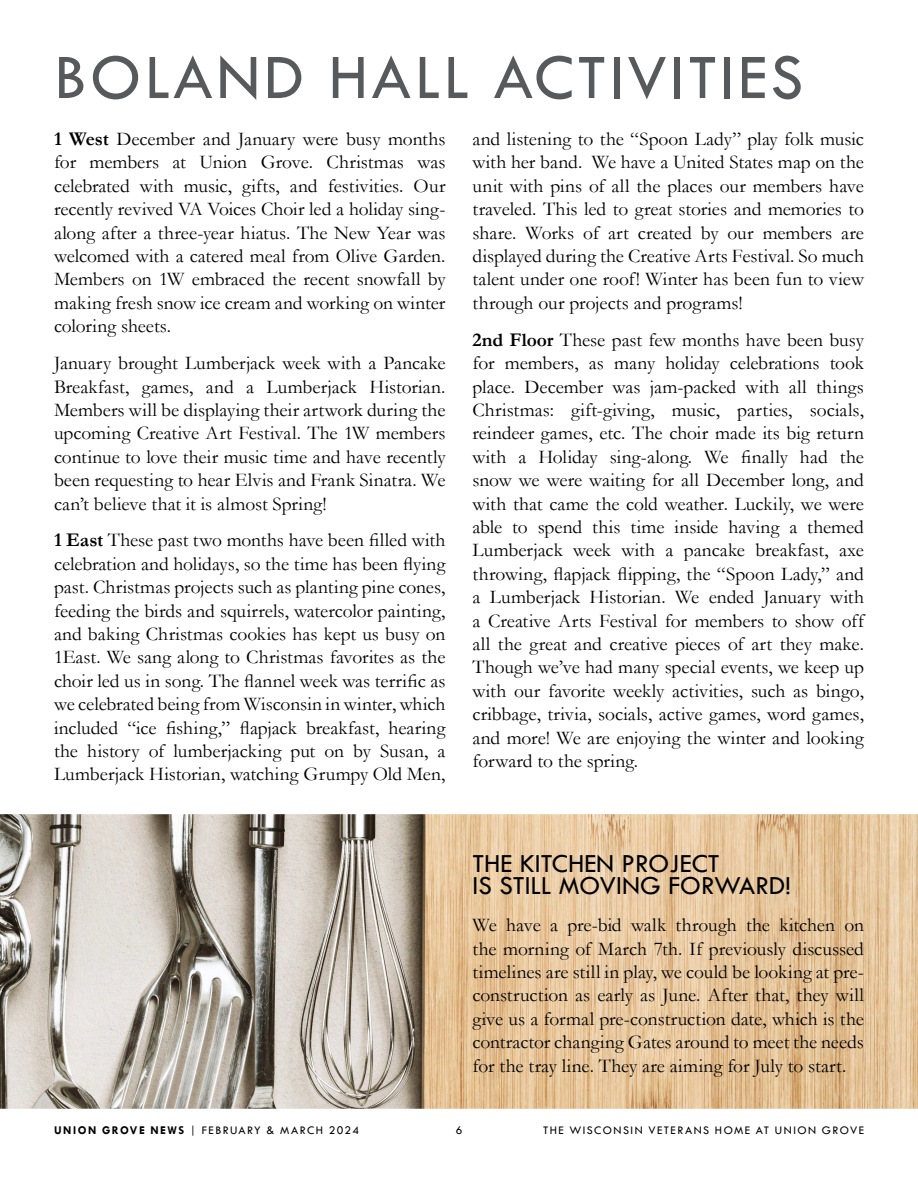
<style>
.page{position:relative;width:918px;height:1188px;background:#fff}
.page>*{position:absolute;margin:0;border:0;box-sizing:border-box;transform-origin:0 0}
.t1{font:66px "Tw Cen";letter-spacing:.05em;color:#58595b}
.t2{font:27px/22.5px "Tw Cen";color:#000}
.t3{font:19.5px/23.4px "Garamond";color:#000;text-align:justify}
.t4{font:12px "Tw Cen";letter-spacing:.12em;color:#000}
.s1{font-weight:700}
</style>
<div class="page">
<img style="left:0;top:814px;width:918px;height:295px">
<h1 class="t1" style="left:54px;top:38px;width:751px">BOLAND HALL ACTIVITIES</h1>
<p class="t3" style="left:54px;top:127px;width:393px"><span class="s1">1 West</span> December and January were busy months for members at Union Grove. Christmas was celebrated with music, gifts, and festivities. Our recently revived VA Voices Choir led a holiday sing&shy;along after a three-year hiatus. The New Year was welcomed with a catered meal from Olive Garden.<br>Members on 1W embraced the recent snowfall by making fresh snow ice cream and working on winter coloring sheets.</p>
<p class="t3" style="left:54px;top:351px;width:393px">January brought Lumberjack week with a Pancake Breakfast, games, and a Lumberjack Historian.<br>Members will be displaying their artwork during the upcoming Creative Art Festival. The 1W members continue to love their music time and have recently been requesting to hear Elvis and Frank Sinatra. We can’t believe that it is almost Spring!</p>
<p class="t3" style="left:54px;top:528px;width:393px"><span class="s1">1 East</span> These past two months have been filled with celebration and holidays, so the time has been flying past. Christmas projects such as planting pine cones, feeding the birds and squirrels, watercolor painting, and baking Christmas cookies has kept us busy on 1East. We sang along to Christmas favorites as the choir led us in song. The flannel week was terrific as we celebrated being from Wisconsin in winter, which included “ice fishing,” flapjack breakfast, hearing the history of lumberjacking put on by Susan, a Lumberjack Historian, watching Grumpy Old Men,</p>
<p class="t3" style="left:472px;top:127px;width:393px">and listening to the “Spoon Lady” play folk music with her band. We have a United States map on the unit with pins of all the places our members have traveled. This led to great stories and memories to share. Works of art created by our members are displayed during the Creative Arts Festival. So much talent under one roof! Winter has been fun to view through our projects and programs!</p>
<p class="t3" style="left:472px;top:327px;width:393px"><span class="s1">2nd Floor</span> These past few months have been busy for members, as many holiday celebrations took place. December was jam-packed with all things Christmas: gift-giving, music, parties, socials, reindeer games, etc. The choir made its big return with a Holiday sing-along. We finally had the snow we were waiting for all December long, and with that came the cold weather. Luckily, we were able to spend this time inside having a themed Lumberjack week with a pancake breakfast, axe throwing, flapjack flipping, the “Spoon Lady,” and a Lumberjack Historian. We ended January with a Creative Arts Festival for members to show off all the great and creative pieces of art they make.<br>Though we’ve had many special events, we keep up with our favorite weekly activities, such as bingo, cribbage, trivia, socials, active games, word games, and more! We are enjoying the winter and looking forward to the spring.</p>
<h2 class="t2" style="left:472px;top:852px;width:320px">THE KITCHEN PROJECT<br>IS STILL MOVING FORWARD!</h2>
<p class="t3" style="left:472px;top:913px;width:393px">We have a pre-bid walk through the kitchen on the morning of March 7th. If previously discussed timelines are still in play, we could be looking at pre&shy;construction as early as June. After that, they will give us a formal pre-construction date, which is the contractor changing Gates around to meet the needs for the tray line. They are aiming for July to start.</p>
<p class="t4" style="left:54px;top:1123px;width:307px"><span class="s1">UNION GROVE NEWS</span> | FEBRUARY &amp; MARCH 2024</p>
<p class="t4" style="left:456px;top:1123px;width:8px">6</p>
<p class="t4" style="left:543px;top:1123px;width:322px">THE WISCONSIN VETERANS HOME AT UNION GROVE</p>
</div>
